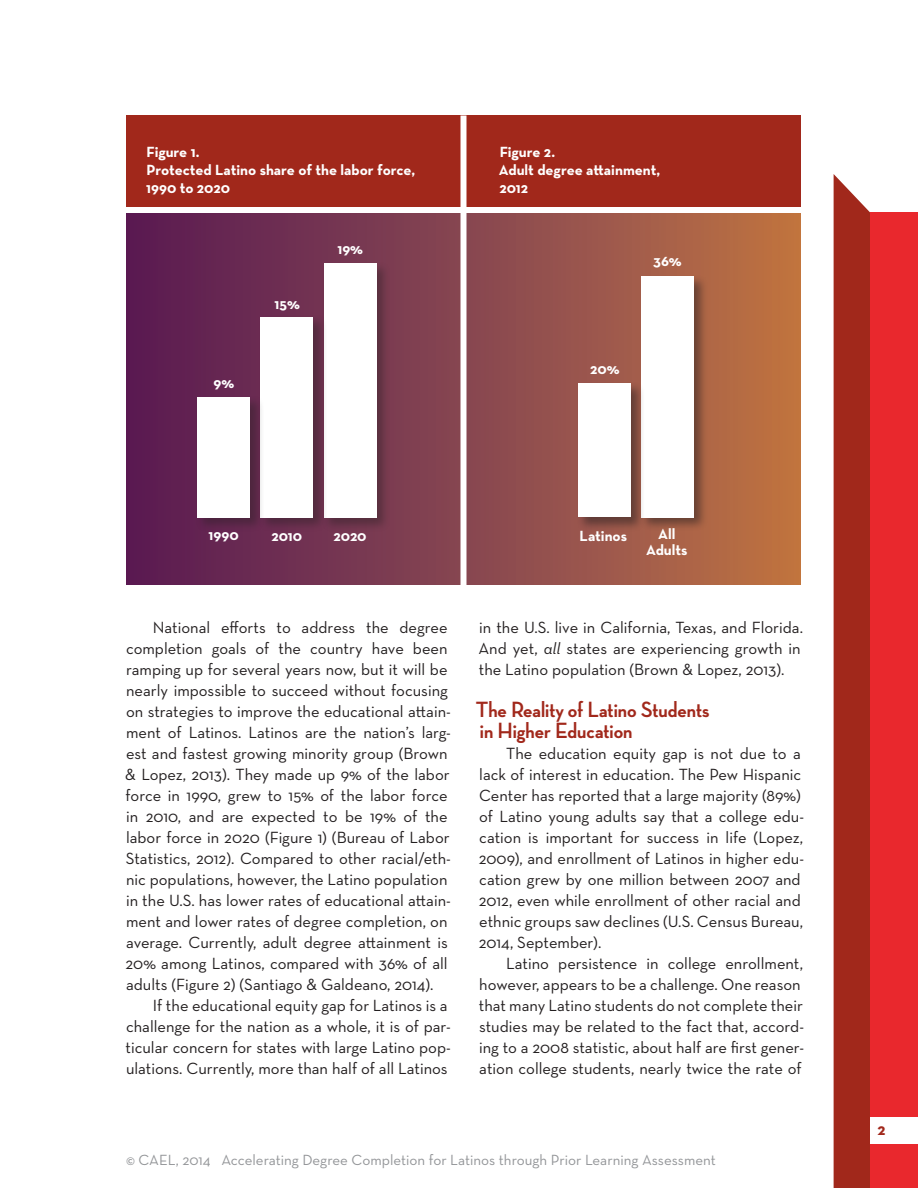
<style>
.page{position:relative;width:918px;height:1188px;background:#fff}
.page>*{position:absolute;margin:0;border:0;box-sizing:border-box;transform-origin:0 0}
.t1{font:700 22.5px/21px "Neutraface Display";color:#a1281b}
.t2{font:16.5px/21px "Neutraface Text";color:#231f20}
.t3{font:700 16.5px "Neutraface Text";color:#a1281b}
.t4{font:700 15px/18px "Neutraface Text";color:#fff}
.t5{font:15px "Neutraface Text";color:#939598}
.s1{font-style:italic}
</style>
<div class="page">
<div style="left:834px;top:174px;width:36px;height:1014px;background:#a1281b"></div>
<div style="left:870px;top:213px;width:48px;height:975px;background:#e9282d"></div>
<div style="left:870px;top:1118px;width:48px;height:26px;background:#fff"></div>
<div style="left:126px;top:116px;width:675px;height:91px;background:#a1281b"></div>
<div style="left:126px;top:213px;width:675px;height:372px;background:linear-gradient(to right,#561a56,#bd7445)"></div>
<div style="left:321px;top:261px;width:70px;height:271px;background:#231f20;opacity:.4"></div>
<div style="left:324px;top:263px;width:52px;height:255px;background:#fff"></div>
<div style="left:258px;top:315px;width:69px;height:217px;background:#231f20;opacity:.4"></div>
<div style="left:261px;top:317px;width:52px;height:201px;background:#fff"></div>
<div style="left:195px;top:395px;width:69px;height:137px;background:#231f20;opacity:.4"></div>
<div style="left:197px;top:397px;width:53px;height:121px;background:#fff"></div>
<div style="left:639px;top:274px;width:69px;height:258px;background:#231f20;opacity:.5"></div>
<div style="left:641px;top:276px;width:53px;height:241px;background:#fff"></div>
<div style="left:576px;top:381px;width:69px;height:151px;background:#231f20;opacity:.5"></div>
<div style="left:578px;top:383px;width:53px;height:134px;background:#fff"></div>
<div style="left:460px;top:116px;width:6px;height:475px;background:#fff"></div>
<p class="t4" style="left:146px;top:143px;width:270px">Figure 1.<br>Protected Latino share of the labor force,<br>1990 to 2020</p>
<p class="t4" style="left:499px;top:143px;width:163px">Figure 2.<br>Adult degree attainment,<br>2012</p>
<p class="t4" style="left:214px;top:374px;width:22px">9%</p>
<p class="t4" style="left:274px;top:294px;width:27px">15%</p>
<p class="t4" style="left:337px;top:240px;width:27px">19%</p>
<p class="t4" style="left:653px;top:252px;width:30px">36%</p>
<p class="t4" style="left:590px;top:360px;width:31px">20%</p>
<p class="t4" style="left:209px;top:526px;width:32px">1990</p>
<p class="t4" style="left:272px;top:526px;width:32px">2010</p>
<p class="t4" style="left:334px;top:526px;width:35px">2020</p>
<p class="t2" style="left:125px;top:617px;width:327px;text-indent:28px">National efforts to address the degree completion goals of the country have been ramping up for several years now, but it will be nearly impossible to succeed without focusing on strategies to improve the educational attain&shy;ment of Latinos. Latinos are the nation’s larg&shy;est and fastest growing minority group (Brown &amp; Lopez, 2013). They made up 9% of the labor force in 1990, grew to 15% of the labor force in 2010, and are expected to be 19% of the labor force in 2020 (Figure 1) (Bureau of Labor Statistics, 2012). Compared to other racial/eth&shy;nic populations, however, the Latino population in the U.S. has lower rates of educational attain&shy;ment and lower rates of degree completion, on average. Currently, adult degree attainment is 20% among Latinos, compared with 36% of all adults (Figure 2) (Santiago &amp; Galdeano, 2014).</p>
<p class="t2" style="left:126px;top:995px;width:327px;text-indent:27px">If the educational equity gap for Latinos is a challenge for the nation as a whole, it is of par&shy;ticular concern for states with large Latino pop&shy;ulations. Currently, more than half of all Latinos</p>
<p class="t4" style="left:580px;top:527px;width:49px">Latinos</p>
<p class="t4" style="left:646px;top:525px;width:43px;line-height:16.5px;text-align:center">All<br>Adults</p>
<p class="t2" style="left:478px;top:617px;width:326px">in the U.S. live in California, Texas, and Florida.<br>And yet, <span class="s1">all</span> states are experiencing growth in the Latino population (Brown &amp; Lopez, 2013).</p>
<h1 class="t1" style="left:476px;top:699px;width:235px">The Reality of Latino Students in Higher Education</h1>
<p class="t2" style="left:479px;top:743px;width:327px;text-indent:28px">The education equity gap is not due to a lack of interest in education. The Pew Hispanic Center has reported that a large majority (89%) of Latino young adults say that a college edu&shy;cation is important for success in life (Lopez, 2009), and enrollment of Latinos in higher edu&shy;cation grew by one million between 2007 and 2012, even while enrollment of other racial and ethnic groups saw declines (U.S. Census Bureau, 2014, September).</p>
<p class="t2" style="left:479px;top:953px;width:327px;text-indent:27px">Latino persistence in college enrollment, however, appears to be a challenge. One reason that many Latino students do not complete their studies may be related to the fact that, accord&shy;ing to a 2008 statistic, about half are first gener&shy;ation college students, nearly twice the rate of</p>
<p class="t5" style="left:126px;top:1151px;width:591px">© CAEL, 2014 Accelerating Degree Completion for Latinos through Prior Learning Assessment</p>
<p class="t3" style="left:878px;top:1119px;width:9px">2</p>
</div>
